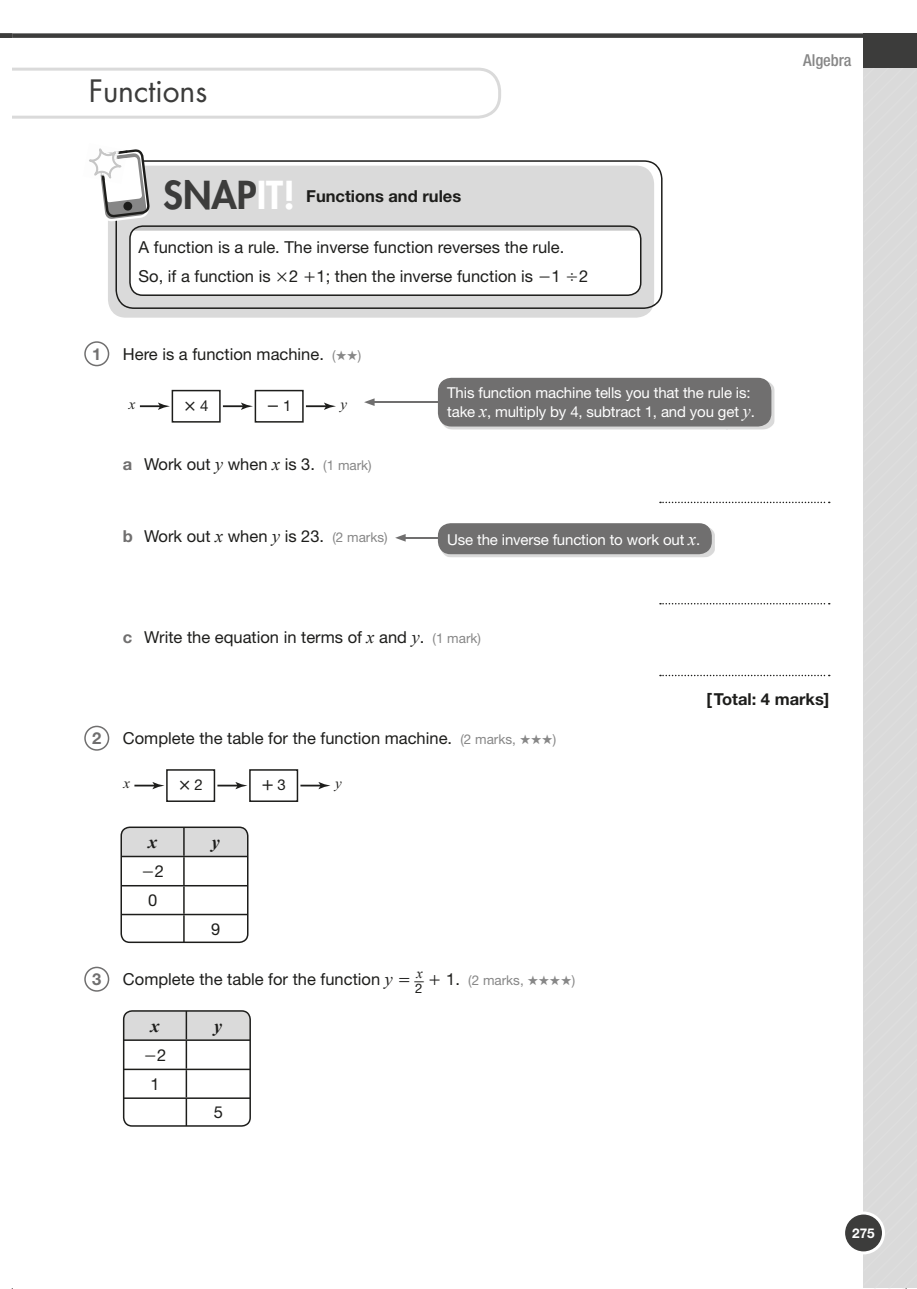
<style>
.page{position:relative;width:917px;height:1289px;background:#fff}
.page>*{position:absolute;margin:0;border:0;box-sizing:border-box;transform-origin:0 0}
.t1{font:800 37.5px "Futura Std";color:#3c3c3b}
.t2{font:30px "Futura Std";letter-spacing:-.005em;color:#3c3c3b}
.t3{font:italic 700 18px "Times New Roman";color:#1d1d1b}
.t4{font:16.5px/28.8px "Helvetica Neue LT Std";color:#1d1d1b;text-align:center}
.t5{font:700 16.5px "Helvetica Neue LT Std";color:#1d1d1b}
.t6{font:500 condensed 16.5px "Helvetica Neue LT Std";color:#878787}
.t7{font:700 16.5px "Helvetica Neue LT Std";color:#706f6f}
.t8{font:15px/19.5px "Helvetica Neue LT Std";letter-spacing:-.01em;color:#fff}
.t9{font:15px "Helvetica Neue LT Std";color:#1d1d1b}
.t10{font:italic 15px "Times New Roman";color:#1d1d1b}
.t11{font:13.5px "Helvetica Neue LT Std";color:#878787}
.t12{font:700 13.5px "Helvetica Neue LT Std";color:#fff}
.t13{font:13.2px "Helvetica Neue LT Std";color:#1d1d1b}
.s1{color:#fff}
.s2{font-size:13.5px;color:#878787}
.s3{color:#878787}
.s4{font-weight:700;color:#706f6f}
.s5{font-family:"Times New Roman";font-style:italic;font-size:18px}
.s6{font-size:16.5px;color:#1d1d1b}
</style>
<div class="page">
<svg style="left:12px;top:68px;width:489px;height:51px"></svg>
<div style="left:108px;top:166px;width:545px;height:152px;background:#dadada;border-radius:18px"></div>
<svg style="left:115px;top:160px;width:547px;height:149px"></svg>
<svg style="left:89px;top:148px;width:61px;height:73px"></svg>
<hr style="left:140px;top:405px;width:22px;height:2px;background:#1d1d1b">
<svg style="left:158px;top:402px;width:12px;height:8px"></svg>
<div style="left:171px;top:390px;width:49px;height:32px;border:2px solid #1d1d1b"></div>
<hr style="left:223px;top:405px;width:22px;height:2px;background:#1d1d1b">
<svg style="left:241px;top:402px;width:12px;height:8px"></svg>
<div style="left:254px;top:390px;width:49px;height:32px;border:2px solid #1d1d1b"></div>
<hr style="left:306px;top:405px;width:22px;height:2px;background:#1d1d1b">
<svg style="left:324px;top:402px;width:12px;height:8px"></svg>
<svg style="left:659px;top:501px;width:170px;height:2px"></svg>
<svg style="left:659px;top:603px;width:170px;height:1px"></svg>
<svg style="left:659px;top:675px;width:170px;height:1px"></svg>
<hr style="left:134px;top:784px;width:22px;height:2px;background:#1d1d1b">
<svg style="left:152px;top:782px;width:12px;height:7px"></svg>
<div style="left:166px;top:769px;width:49px;height:33px;border:2px solid #1d1d1b"></div>
<hr style="left:217px;top:784px;width:22px;height:2px;background:#1d1d1b">
<svg style="left:235px;top:782px;width:12px;height:7px"></svg>
<div style="left:249px;top:769px;width:49px;height:33px;border:2px solid #1d1d1b"></div>
<hr style="left:300px;top:784px;width:22px;height:2px;background:#1d1d1b">
<svg style="left:318px;top:782px;width:12px;height:7px"></svg>
<svg style="left:123px;top:827px;width:124px;height:115px"></svg>
<div style="left:120px;top:826px;width:128px;height:117px;border:2px solid #1d1d1b;border-radius:9px"></div>
<div style="left:124px;top:1011px;width:126px;height:28px;background:#dadada"></div>
<hr style="left:185px;top:1011px;width:2px;height:28px;background:#1d1d1b">
<hr style="left:124px;top:1039px;width:126px;height:2px;background:#1d1d1b">
<hr style="left:185px;top:1041px;width:2px;height:27px;background:#1d1d1b">
<hr style="left:124px;top:1068px;width:126px;height:2px;background:#1d1d1b">
<hr style="left:185px;top:1070px;width:2px;height:27px;background:#1d1d1b">
<hr style="left:124px;top:1097px;width:126px;height:2px;background:#1d1d1b">
<hr style="left:185px;top:1099px;width:2px;height:27px;background:#1d1d1b">
<div style="left:123px;top:1010px;width:128px;height:116px;border:2px solid #1d1d1b;border-radius:9px"></div>
<div style="left:84px;top:341px;width:25px;height:25px;border:2px solid #706f6f;border-radius:50%"></div>
<div style="left:84px;top:725px;width:25px;height:25px;border:2px solid #706f6f;border-radius:50%"></div>
<div style="left:84px;top:966px;width:25px;height:25px;border:2px solid #706f6f;border-radius:50%"></div>
<hr style="left:372px;top:401px;width:96px;height:2px;background:#706f6f">
<svg style="left:364px;top:398px;width:10px;height:8px"></svg>
<hr style="left:403px;top:537px;width:109px;height:1px;background:#706f6f">
<svg style="left:395px;top:534px;width:10px;height:7px"></svg>
<img style="left:440px;top:381px;width:334px;height:48px">
<div style="left:438px;top:378px;width:332px;height:48px;background:#706f6f;border-radius:13px"></div>
<div style="left:437px;top:378px;width:334px;height:48px;border:2px solid #706f6f;border-radius:13px"></div>
<img style="left:440px;top:526px;width:274px;height:31px">
<div style="left:438px;top:524px;width:272px;height:29px;background:#706f6f;border-radius:12px"></div>
<div style="left:437px;top:523px;width:274px;height:31px;border:2px solid #706f6f;border-radius:12px"></div>
<div style="left:12px;top:33px;width:904px;height:5px;background:#3c3c3b"></div>
<div style="left:863px;top:33px;width:53px;height:34px;background:#3c3c3b"></div>
<svg style="left:843px;top:1213px;width:40px;height:39px"></svg>
<div style="left:841px;top:1211px;width:43px;height:43px;border:3px solid #fff;border-radius:50%"></div>
<div style="left:0;top:33px;width:12px;height:5px;background:#3c3c3b"></div>
<div style="left:863px;top:67px;width:54px;height:1222px;background:#dadada"></div>
<svg style="left:277px;top:273px;width:9px;height:9px"></svg>
<svg style="left:304px;top:272px;width:10px;height:10px"></svg>
<svg style="left:567px;top:273px;width:10px;height:8px"></svg>
<h2 class="t2" style="left:89px;top:77px;width:120px">Functions</h2>
<h1 class="t1" style="left:163px;top:178px;width:133px">SNAP<span class="s1">IT!</span></h1>
<p class="t5" style="left:306px;top:191px;width:156px">Functions and rules</p>
<p class="t4" style="left:138px;top:234px;width:451px;line-height:29.5px;text-align:left">A function is a rule. The inverse function reverses the rule.<br>So, if a function is 2 1; then the inverse function is −1 2</p>
<p class="t7" style="left:92px;top:348px;width:11px">1</p>
<p class="t4" style="left:123px;top:341px;width:240px">Here is a function machine. <span class="s2">(</span><span class="s3">★★</span><span class="s2">)</span></p>
<p class="t10" style="left:129px;top:398px;width:8px">x</p>
<p class="t9" style="left:200px;top:400px;width:10px">4</p>
<p class="t9" style="left:267px;top:400px;width:26px">− 1</p>
<p class="t10" style="left:340px;top:398px;width:8px">y</p>
<p class="t4" style="left:123px;top:451px;width:250px"><span class="s4">a</span> Work out <span class="s5">y</span> when <span class="s5">x</span> is 3. <span class="s2">(1 mark)</span></p>
<p class="t4" style="left:123px;top:523px;width:266px"><span class="s4">b</span> Work out <span class="s5">x</span> when <span class="s5">y</span> is 23. <span class="s2">(2 marks)</span></p>
<p class="t8" style="left:447px;top:384px;width:309px">This function machine tells you that the rule is: take <span class="s5">x</span>, multiply by 4, subtract 1, and you get <span class="s5">y</span>.</p>
<p class="t8" style="left:447px;top:531px;width:254px">Use the inverse function to work out <span class="s5">x</span>.</p>
<p class="t4" style="left:123px;top:624px;width:359px"><span class="s4">c</span> Write the equation in terms of <span class="s5">x</span> and <span class="s5">y</span>. <span class="s2">(1 mark)</span></p>
<p class="t6" style="left:802px;top:54px;width:50px">Algebra</p>
<p class="t7" style="left:92px;top:732px;width:11px">2</p>
<p class="t7" style="left:92px;top:973px;width:11px">3</p>
<p class="t4" style="left:123px;top:726px;width:434px">Complete the table for the function machine. <span class="s2">(2 marks,</span> <span class="s3">★★★</span><span class="s2">)</span></p>
<p class="t10" style="left:123px;top:777px;width:8px">x</p>
<p class="t9" style="left:194px;top:779px;width:10px">2</p>
<p class="t9" style="left:277px;top:779px;width:10px">3</p>
<p class="t10" style="left:335px;top:777px;width:8px">y</p>
<p class="t3" style="left:148px;top:832px;width:10px">x</p>
<p class="t3" style="left:212px;top:832px;width:9px">y</p>
<p class="t4" style="left:141px;top:858px;width:24px">−2<br>0</p>
<p class="t4" style="left:211px;top:916px;width:11px">9</p>
<p class="t4" style="left:123px;top:966px;width:302px">Complete the table for the function <span class="s5">y</span> <sup>__</sup><sup>x</sup></p>
<p class="t13" style="left:415px;top:983px;width:9px">2</p>
<p class="t3" style="left:150px;top:1015px;width:10px">x</p>
<p class="t3" style="left:214px;top:1015px;width:9px">y</p>
<p class="t4" style="left:143px;top:1042px;width:24px">−2<br>1</p>
<p class="t4" style="left:213px;top:1100px;width:11px">5</p>
<p class="t11" style="left:446px;top:975px;width:130px"><span class="s6">1.</span> (2 marks, ★★★★)</p>
<p class="t5" style="left:706px;top:693px;width:125px">[ Total: 4 marks]</p>
<p class="t12" style="left:851px;top:1228px;width:24px">275</p>
</div>
